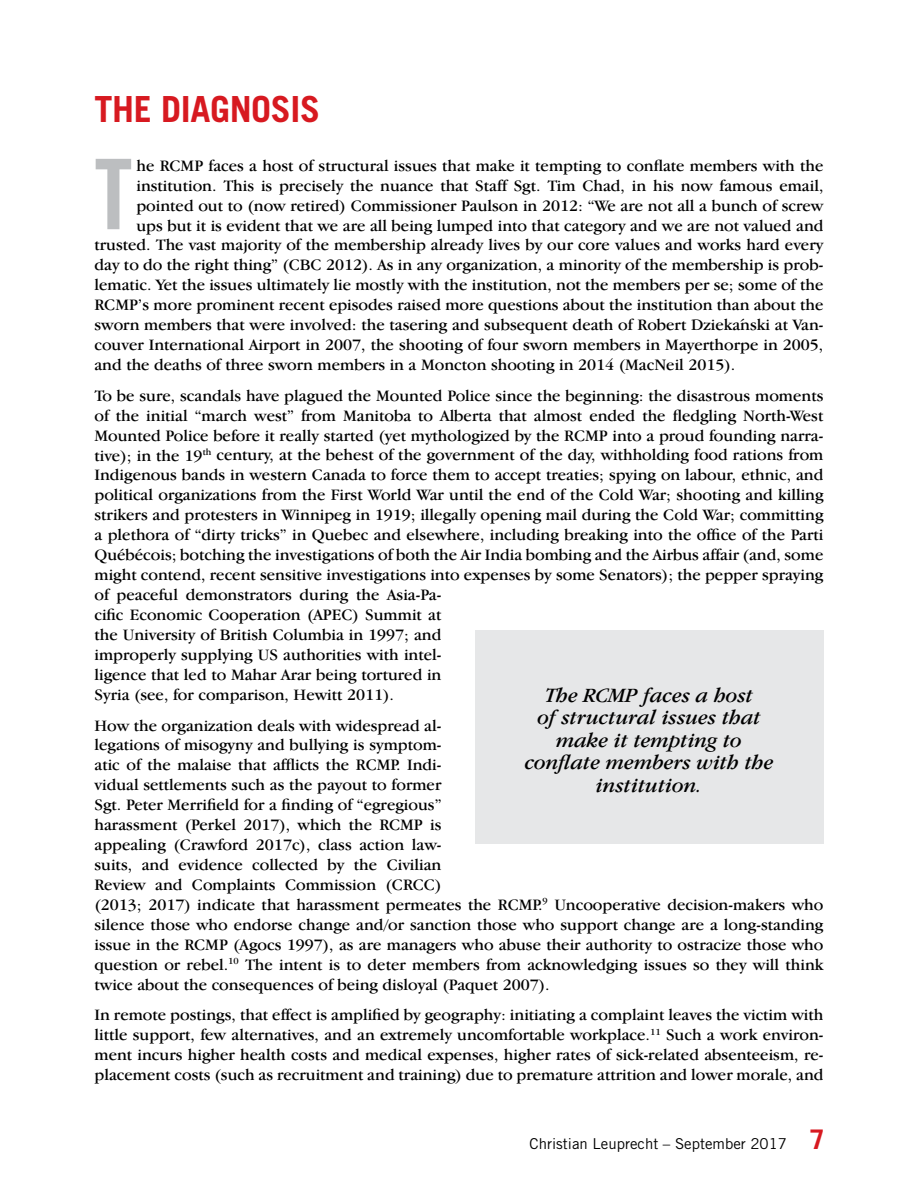
<style>
.page{position:relative;width:918px;height:1188px;background:#fff}
.page>*{position:absolute;margin:0;border:0;box-sizing:border-box;transform-origin:0 0}
.t1{font:97.5px "Trade Gothic Bold Cond Twenty";color:#bcbec0}
.t2{font:700 36px "Trade Gothic";letter-spacing:-.01em;color:#d71920}
.t3{font:italic 21px/22.5px "Garamond IT Cby BT";color:#000;text-align:center}
.t4{font:16.5px/20px "Garamond IT Cby BT";color:#000}
.t5{font:15px "Trade Gothic";color:#000}
.s1{font-weight:700;font-size:27px;color:#d71920}
</style>
<div class="page">
<div style="left:475px;top:630px;width:349px;height:213px;background:#e6e7e8"></div>
<h2 class="t2" style="left:94px;top:87px;width:227px">THE DIAGNOSIS</h2>
<h1 class="t1" style="left:94px;top:135px;width:39px">T</h1>
<p class="t4" style="left:136px;top:155px;width:688px">he RCMP faces a host of structural issues that make it tempting to conflate members with the</p>
<p class="t4" style="left:136px;top:175px;width:689px">institution. This is precisely the nuance that Staff Sgt. Tim Chad, in his now famous email,</p>
<p class="t4" style="left:136px;top:195px;width:688px">pointed out to (now retired) Commissioner Paulson in 2012: “We are not all a bunch of screw</p>
<p class="t4" style="left:136px;top:215px;width:689px">ups but it is evident that we are all being lumped into that category and we are not valued and</p>
<p class="t4" style="left:94px;top:235px;width:730px">trusted. The vast majority of the membership already lives by our core values and works hard every</p>
<p class="t4" style="left:94px;top:255px;width:730px">day to do the right thing” (CBC 2012). As in any organization, a minority of the membership is prob-</p>
<p class="t4" style="left:94px;top:275px;width:731px">lematic. Yet the issues ultimately lie mostly with the institution, not the members per se; some of the</p>
<p class="t4" style="left:94px;top:295px;width:731px">RCMP’s more prominent recent episodes raised more questions about the institution than about the</p>
<p class="t4" style="left:94px;top:315px;width:731px">sworn members that were involved: the tasering and subsequent death of Robert Dzieka´nski at Van-</p>
<p class="t4" style="left:94px;top:335px;width:731px">couver International Airport in 2007, the shooting of four sworn members in Mayerthorpe in 2005,</p>
<p class="t4" style="left:94px;top:354px;width:642px">and the deaths of three sworn members in a Moncton shooting in 2014 (MacNeil 2015).</p>
<p class="t4" style="left:94px;top:385px;width:731px">To be sure, scandals have plagued the Mounted Police since the beginning: the disastrous moments of the initial “march west” from Manitoba to Alberta that almost ended the fledgling North-West Mounted Police before it really started (yet mythologized by the RCMP into a proud founding narra&shy;tive); in the 19<sup>th</sup> century, at the behest of the government of the day, withholding food rations from Indigenous bands in western Canada to force them to accept treaties; spying on labour, ethnic, and political organizations from the First World War until the end of the Cold War; shooting and killing strikers and protesters in Winnipeg in 1919; illegally opening mail during the Cold War; committing a plethora of “dirty tricks” in Quebec and elsewhere, including breaking into the office of the Parti Québécois; botching the investigations of both the Air India bombing and the Airbus affair (and, some might contend, recent sensitive investigations into expenses by some Senators); the pepper spraying of peaceful demonstrators during the Asia-Pa-<br>cific Economic Cooperation (APEC) Summit at<br>the University of British Columbia in 1997; and<br>improperly supplying US authorities with intel-<br>ligence that led to Mahar Arar being tortured in<br>Syria (see, for comparison, Hewitt 2011).</p>
<p class="t4" style="left:94px;top:715px;width:731px">How the organization deals with widespread al-<br>legations of misogyny and bullying is symptom-<br>atic of the malaise that afflicts the RCMP. Indi-<br>vidual settlements such as the payout to former<br>Sgt. Peter Merrifield for a finding of “egregious”<br>harassment (Perkel 2017), which the RCMP is<br>appealing (Crawford 2017c), class action law-<br>suits, and evidence collected by the Civilian<br>Review and Complaints Commission (CRCC)<br>(2013; 2017) indicate that harassment permeates the RCMP.<sup>9</sup> Uncooperative decision-makers who silence those who endorse change and/or sanction those who support change are a long-standing issue in the RCMP (Agocs 1997), as are managers who abuse their authority to ostracize those who question or rebel.<sup>10</sup> The intent is to deter members from acknowledging issues so they will think twice about the consequences of being disloyal (Paquet 2007).</p>
<p class="t4" style="left:94px;top:1005px;width:731px;text-align:justify">In remote postings, that effect is amplified by geography: initiating a complaint leaves the victim with little support, few alternatives, and an extremely uncomfortable workplace.<sup>11</sup> Such a work environ&shy;ment incurs higher health costs and medical expenses, higher rates of sick-related absenteeism, re&shy;placement costs (such as recruitment and training) due to premature attrition and lower morale, and</p>
<p class="t3" style="left:525px;top:683px;width:250px">The RCMP faces a host<br>of structural issues that make it tempting to conflate members with the institution.</p>
<p class="t5" style="left:530px;top:1134px;width:297px">Christian Leuprecht – September 2017 <span class="s1">7</span></p>
</div>
